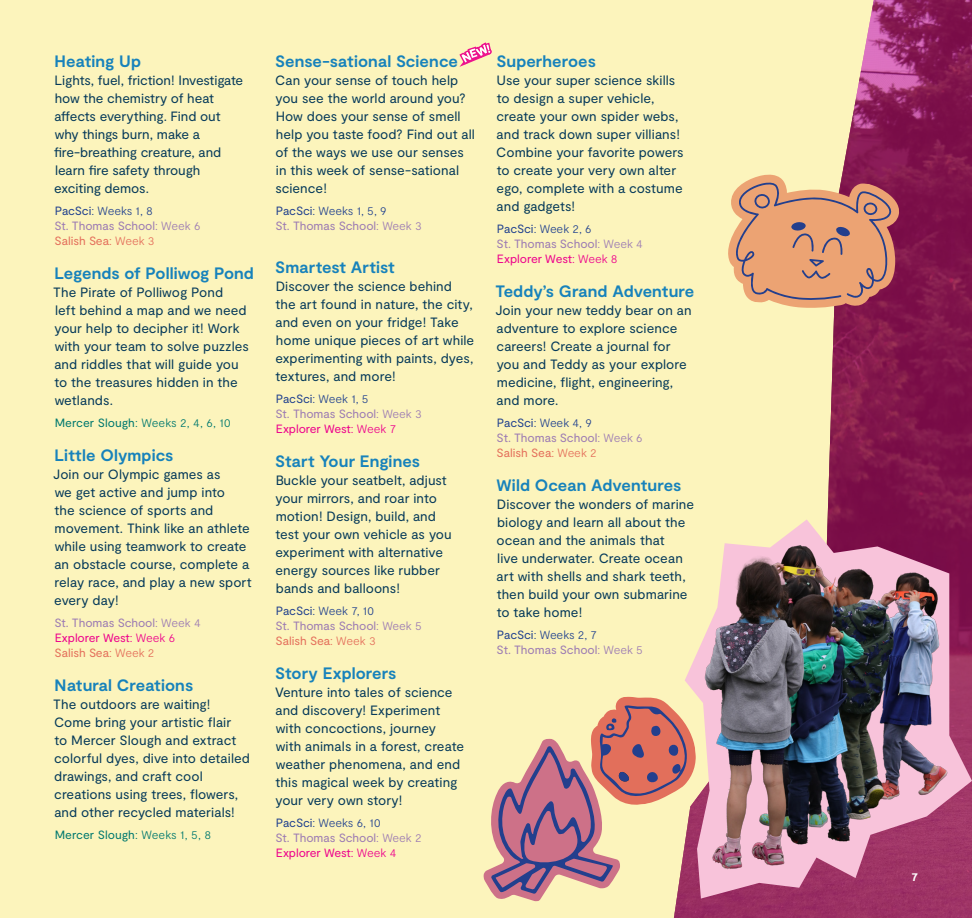
<style>
.page{position:relative;width:972px;height:918px;background:#fcf4bc}
.page>*{position:absolute;margin:0;border:0;box-sizing:border-box;transform-origin:0 0}
.Camp_Name{font:700 16.5px "Moderat";letter-spacing:.005em;color:#1782bb}
.Camp_Description{font:13.5px/18px "Moderat";color:#063a5a}
.Loc_St_Thomas{font:12px "Moderat";letter-spacing:-.01em;color:#9c7bb3}
.Loc_PacSci{font:300 12px "Moderat";letter-spacing:-.01em;color:#23438f}
.Loc_Explorer_West{font:12px "Moderat";letter-spacing:-.005em;color:#ed028c}
.Loc_Salish{font:12px "Moderat";letter-spacing:-.005em;color:#e46f5b}
.Loc_Mercer{font:300 12px "Moderat";color:#00786e}
.Loc_Mercer-2{font:12px "Moderat";letter-spacing:.005em;color:#00786e}
.t1{font:700 12px "Moderat";color:#fff}
.s1{font-weight:400}
.s2{font-weight:300}
</style>
<div class="page">
<svg style="left:673px;top:0;width:299px;height:918px"></svg>
<svg style="left:726px;top:175px;width:174px;height:98px;background:#d69979"></svg>
<svg style="left:483px;top:696px;width:217px;height:211px"></svg>
<svg style="left:459px;top:42px;width:33px;height:25px"></svg>
<img style="left:640px;top:273px;width:332px;height:633px">
<p class="Camp_Name" style="left:55px;top:52px;width:88px">Heating Up</p>
<p class="Camp_Description" style="left:54px;top:72px;width:191px">Lights, fuel, friction! Investigate how the chemistry of heat affects everything. Find out why things burn, make a fire-breathing creature, and learn fire safety through exciting demos.</p>
<p class="Loc_PacSci" style="left:55px;top:204px;width:100px"><span class="s1">PacSci</span>: Weeks 1, 8</p>
<p class="Loc_St_Thomas" style="left:54px;top:219px;width:148px">St. Thomas School<span class="s2">: Week 6</span></p>
<p class="Loc_Salish" style="left:54px;top:234px;width:102px">Salish Sea<span class="s2">: Week 3</span></p>
<p class="Camp_Name" style="left:55px;top:264px;width:201px">Legends of Polliwog Pond</p>
<p class="Camp_Description" style="left:53px;top:284px;width:197px">The Pirate of Polliwog Pond<br>left behind a map and we need your help to decipher it! Work with your team to solve puzzles and riddles that will guide you to the treasures hidden in the wetlands.</p>
<p class="Loc_Mercer" style="left:55px;top:416px;width:178px"><span class="s1">Mercer Slough</span>: Weeks 2, 4, 6, 10</p>
<p class="Camp_Name" style="left:55px;top:446px;width:120px">Little Olympics</p>
<p class="Camp_Description" style="left:53px;top:466px;width:200px">Join our Olympic games as<br>we get active and jump into<br>the science of sports and movement. Think like an athlete while using teamwork to create an obstacle course, complete a relay race, and play a new sport every day!</p>
<p class="Loc_St_Thomas" style="left:54px;top:616px;width:148px">St. Thomas School<span class="s2">: Week 4</span></p>
<p class="Loc_Explorer_West" style="left:55px;top:631px;width:122px">Explorer West<span class="s2">: Week 6</span></p>
<p class="Loc_Salish" style="left:54px;top:646px;width:102px">Salish Sea<span class="s2">: Week 2</span></p>
<p class="Camp_Name" style="left:55px;top:675px;width:140px">Natural Creations</p>
<p class="Camp_Description" style="left:53px;top:696px;width:198px">The outdoors are waiting!<br>Come bring your artistic flair<br>to Mercer Slough and extract colorful dyes, dive into detailed drawings, and craft cool creations using trees, flowers, and other recycled materials!</p>
<p class="Loc_Mercer-2" style="left:55px;top:827px;width:158px">Mercer Slough<span class="s2">: Weeks 1, 5, 8</span></p>
<p class="Camp_Name" style="left:275px;top:52px;width:184px">Sense-sational Science</p>
<p class="Camp_Description" style="left:275px;top:72px;width:201px">Can your sense of touch help you see the world around you?<br>How does your sense of smell help you taste food? Find out all of the ways we use our senses in this week of sense-sational science!</p>
<p class="Loc_PacSci" style="left:276px;top:204px;width:112px"><span class="s1">PacSci</span>: Weeks 1, 5, 9</p>
<p class="Loc_St_Thomas" style="left:275px;top:219px;width:148px">St. Thomas School<span class="s2">: Week 3</span></p>
<p class="Camp_Name" style="left:275px;top:258px;width:121px">Smartest Artist</p>
<p class="Camp_Description" style="left:275px;top:278px;width:200px">Discover the science behind the art found in nature, the city, and even on your fridge! Take home unique pieces of art while experimenting with paints, dyes, textures, and more!</p>
<p class="Loc_PacSci" style="left:276px;top:392px;width:94px"><span class="s1">PacSci</span>: Week 1, 5</p>
<p class="Loc_St_Thomas" style="left:275px;top:407px;width:148px">St. Thomas School<span class="s2">: Week 3</span></p>
<p class="Loc_Explorer_West" style="left:276px;top:422px;width:122px">Explorer West<span class="s2">: Week 7</span></p>
<p class="Camp_Name" style="left:275px;top:452px;width:146px">Start Your Engines</p>
<p class="Camp_Description" style="left:275px;top:472px;width:178px">Buckle your seatbelt, adjust your mirrors, and roar into motion! Design, build, and test your own vehicle as you experiment with alternative energy sources like rubber bands and balloons!</p>
<p class="Loc_PacSci" style="left:276px;top:604px;width:100px"><span class="s1">PacSci</span>: Week 7, 10</p>
<p class="Loc_St_Thomas" style="left:275px;top:619px;width:148px">St. Thomas School<span class="s2">: Week 5</span></p>
<p class="Loc_Salish" style="left:275px;top:634px;width:102px">Salish Sea<span class="s2">: Week 3</span></p>
<p class="Camp_Name" style="left:275px;top:664px;width:123px">Story Explorers</p>
<p class="Camp_Description" style="left:275px;top:684px;width:190px">Venture into tales of science and discovery! Experiment with concoctions, journey with animals in a forest, create weather phenomena, and end this magical week by creating your very own story!</p>
<p class="Loc_PacSci" style="left:276px;top:816px;width:107px"><span class="s1">PacSci</span>: Weeks 6, 10</p>
<p class="Loc_St_Thomas" style="left:275px;top:831px;width:148px">St. Thomas School<span class="s2">: Week 2</span></p>
<p class="Loc_Explorer_West" style="left:276px;top:846px;width:122px">Explorer West<span class="s2">: Week 4</span></p>
<p class="Camp_Name" style="left:496px;top:52px;width:101px">Superheroes</p>
<p class="Camp_Description" style="left:496px;top:72px;width:189px">Use your super science skills to design a super vehicle, create your own spider webs, and track down super villians!<br>Combine your favorite powers to create your very own alter ego, complete with a costume and gadgets!</p>
<p class="Loc_PacSci" style="left:497px;top:222px;width:96px"><span class="s1">PacSci</span>: Week 2, 6</p>
<p class="Loc_St_Thomas" style="left:497px;top:237px;width:148px">St. Thomas School<span class="s2">: Week 4</span></p>
<p class="Loc_Explorer_West" style="left:497px;top:252px;width:122px">Explorer West<span class="s2">: Week 8</span></p>
<p class="Camp_Name" style="left:495px;top:282px;width:201px">Teddy’s Grand Adventure</p>
<p class="Camp_Description" style="left:495px;top:302px;width:198px">Join your new teddy bear on an adventure to explore science careers! Create a journal for you and Teddy as your explore medicine, flight, engineering, and more.</p>
<p class="Loc_PacSci" style="left:497px;top:416px;width:96px"><span class="s1">PacSci</span>: Week 4, 9</p>
<p class="Loc_St_Thomas" style="left:497px;top:431px;width:148px">St. Thomas School<span class="s2">: Week 6</span></p>
<p class="Loc_Salish" style="left:497px;top:446px;width:102px">Salish Sea<span class="s2">: Week 2</span></p>
<p class="Camp_Name" style="left:497px;top:476px;width:186px">Wild Ocean Adventures</p>
<p class="Camp_Description" style="left:497px;top:496px;width:199px">Discover the wonders of marine biology and learn all about the ocean and the animals that<br>live underwater. Create ocean art with shells and shark teeth, then build your own submarine to take home!</p>
<p class="Loc_PacSci" style="left:497px;top:628px;width:101px"><span class="s1">PacSci</span>: Weeks 2, 7</p>
<p class="Loc_St_Thomas" style="left:497px;top:643px;width:148px">St. Thomas School<span class="s2">: Week 5</span></p>
<p class="t1" style="left:912px;top:870px;width:8px">7</p>
</div>
